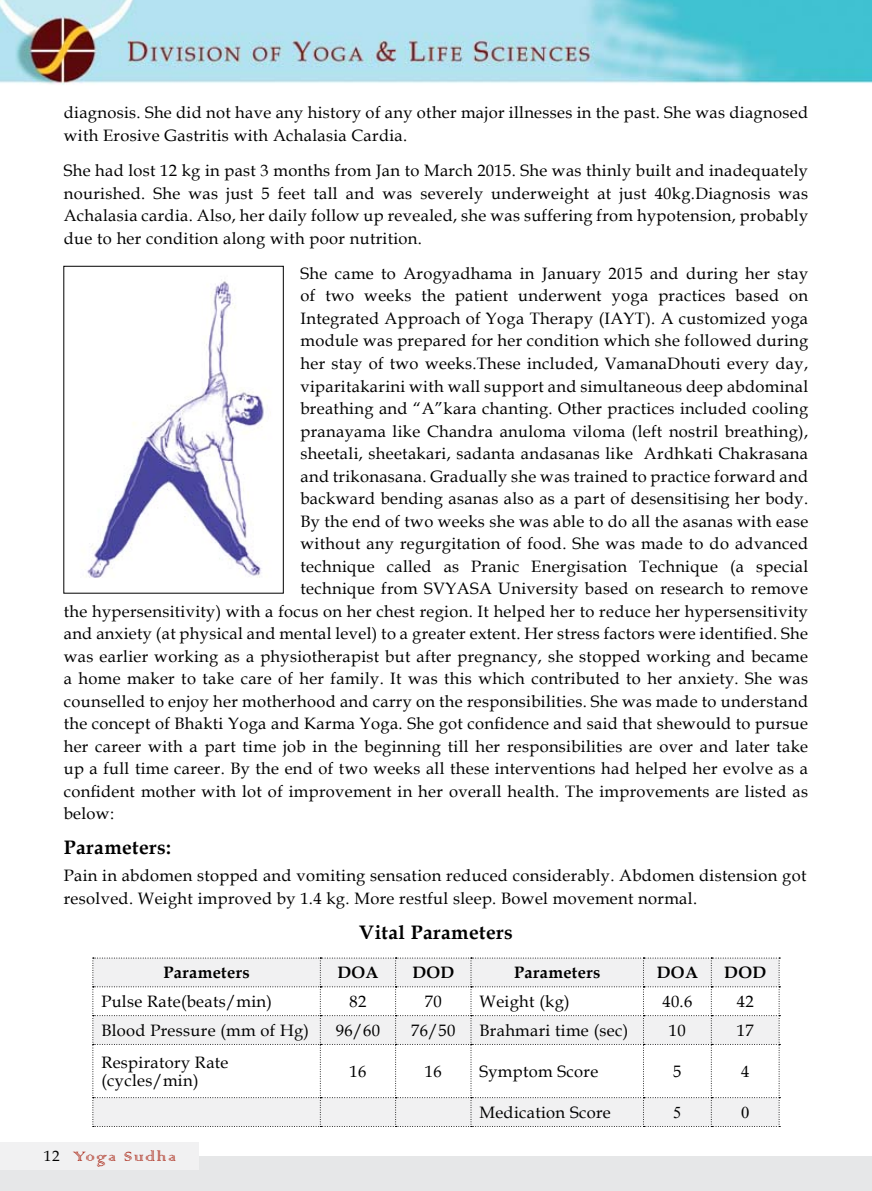
<style>
.page{position:relative;width:872px;height:1191px;background:#fff}
.page>*{position:absolute;margin:0;border:0;box-sizing:border-box;transform-origin:0 0}
.t1{font:700 19.5px "Book Antiqua";letter-spacing:.02em;color:#000}
.t2{font:18px "Colonna";letter-spacing:.1em;color:#ab2a1a}
.t3{font:16.5px/22.5px "Book Antiqua";letter-spacing:.02em;color:#000}
.t4{font:700 16.5px "Book Antiqua";letter-spacing:.02em;color:#000}
.t5{font:16.5px "Times New Roman";color:#000}
.t6{font:15px "Book Antiqua";color:#000}
.s1{font-family:"Book Antiqua";font-size:15px;color:#000}
</style>
<div class="page">
<img style="left:0;top:0;width:872px;height:594px">
<svg style="left:92px;top:957px;width:688px;height:170px"></svg>
<img style="left:66px;top:268px;width:215px;height:323px">
<div style="left:0;top:1156px;width:872px;height:35px;background:#e6e7e8"></div>
<div style="left:0;top:1142px;width:198px;height:27px;background:#f1f1f2"></div>
<p class="t3" style="left:64px;top:101px;width:745px">diagnosis. She did not have any history of any other major illnesses in the past. She was diagnosed with Erosive Gastritis with Achalasia Cardia.</p>
<p class="t3" style="left:64px;top:159px;width:746px;text-align:justify">She had lost 12 kg in past 3 months from Jan to March 2015. She was thinly built and inadequately nourished. She was just 5 feet tall and was severely underweight at just 40kg.Diagnosis was Achalasia cardia. Also, her daily follow up revealed, she was suffering from hypotension, probably due to her condition along with poor nutrition.</p>
<p class="t3" style="left:300px;top:262px;width:509px">She came to Arogyadhama in January 2015 and during her stay</p>
<p class="t3" style="left:300px;top:284px;width:509px">of two weeks the patient underwent yoga practices based on</p>
<p class="t3" style="left:300px;top:307px;width:509px">Integrated Approach of Yoga Therapy (IAYT). A customized yoga</p>
<p class="t3" style="left:300px;top:329px;width:509px">module was prepared for her condition which she followed during</p>
<p class="t3" style="left:300px;top:352px;width:509px">her stay of two weeks.These included, VamanaDhouti every day,</p>
<p class="t3" style="left:300px;top:374px;width:509px">viparitakarini with wall support and simultaneous deep abdominal</p>
<p class="t3" style="left:300px;top:397px;width:509px">breathing and “A”kara chanting. Other practices included cooling</p>
<p class="t3" style="left:300px;top:419px;width:509px">pranayama like Chandra anuloma viloma (left nostril breathing),</p>
<p class="t3" style="left:300px;top:442px;width:509px">sheetali, sheetakari, sadanta andasanas like Ardhkati Chakrasana</p>
<p class="t3" style="left:300px;top:464px;width:509px">and trikonasana. Gradually she was trained to practice forward and</p>
<p class="t3" style="left:300px;top:487px;width:509px">backward bending asanas also as a part of desensitising her body.</p>
<p class="t3" style="left:300px;top:509px;width:509px">By the end of two weeks she was able to do all the asanas with ease</p>
<p class="t3" style="left:300px;top:532px;width:509px">without any regurgitation of food. She was made to do advanced</p>
<p class="t3" style="left:300px;top:554px;width:509px">technique called as Pranic Energisation Technique (a special</p>
<p class="t3" style="left:300px;top:577px;width:509px">technique from SVYASA University based on research to remove</p>
<p class="t3" style="left:64px;top:599px;width:746px">the hypersensitivity) with a focus on her chest region. It helped her to reduce her hypersensitivity</p>
<p class="t3" style="left:64px;top:622px;width:746px">and anxiety (at physical and mental level) to a greater extent. Her stress factors were identified. She</p>
<p class="t3" style="left:64px;top:644px;width:746px">was earlier working as a physiotherapist but after pregnancy, she stopped working and became</p>
<p class="t3" style="left:64px;top:667px;width:746px">a home maker to take care of her family. It was this which contributed to her anxiety. She was</p>
<p class="t3" style="left:64px;top:689px;width:746px">counselled to enjoy her motherhood and carry on the responsibilities. She was made to understand</p>
<p class="t3" style="left:64px;top:712px;width:746px">the concept of Bhakti Yoga and Karma Yoga. She got confidence and said that shewould to pursue</p>
<p class="t3" style="left:64px;top:734px;width:746px">her career with a part time job in the beginning till her responsibilities are over and later take</p>
<p class="t3" style="left:64px;top:757px;width:745px">up a full time career. By the end of two weeks all these interventions had helped her evolve as a</p>
<p class="t3" style="left:64px;top:779px;width:746px">confident mother with lot of improvement in her overall health. The improvements are listed as</p>
<p class="t3" style="left:64px;top:802px;width:52px">below:</p>
<p class="t1" style="left:64px;top:834px;width:109px">Parameters:</p>
<p class="t3" style="left:64px;top:864px;width:744px">Pain in abdomen stopped and vomiting sensation reduced considerably. Abdomen distension got resolved. Weight improved by 1.4 kg. More restful sleep. Bowel movement normal.</p>
<p class="t1" style="left:359px;top:919px;width:155px">Vital Parameters</p>
<p class="t4" style="left:163px;top:961px;width:88px">Parameters</p>
<p class="t4" style="left:337px;top:961px;width:42px">DOA</p>
<p class="t4" style="left:412px;top:961px;width:43px">DOD</p>
<p class="t4" style="left:514px;top:961px;width:88px">Parameters</p>
<p class="t4" style="left:657px;top:961px;width:42px">DOA</p>
<p class="t4" style="left:724px;top:961px;width:43px">DOD</p>
<p class="t3" style="left:101px;top:990px;width:172px">Pulse Rate(beats/min)</p>
<p class="t3" style="left:349px;top:990px;width:18px">82</p>
<p class="t3" style="left:425px;top:990px;width:18px">70</p>
<p class="t3" style="left:479px;top:990px;width:92px">Weight (kg)</p>
<p class="t3" style="left:662px;top:990px;width:31px">40.6</p>
<p class="t3" style="left:736px;top:990px;width:18px">42</p>
<p class="t3" style="left:101px;top:1018px;width:209px">Blood Pressure (mm of Hg)</p>
<p class="t3" style="left:336px;top:1018px;width:46px">96/60</p>
<p class="t3" style="left:411px;top:1018px;width:46px">76/50</p>
<p class="t3" style="left:479px;top:1018px;width:150px">Brahmari time (sec)</p>
<p class="t3" style="left:669px;top:1018px;width:18px">10</p>
<p class="t3" style="left:736px;top:1018px;width:18px">17</p>
<p class="t3" style="left:101px;top:1053px;width:129px;line-height:18.1px">Respiratory Rate (cycles/min)</p>
<p class="t3" style="left:349px;top:1059px;width:18px">16</p>
<p class="t3" style="left:425px;top:1059px;width:18px">16</p>
<p class="t3" style="left:479px;top:1059px;width:120px">Symptom Score</p>
<p class="t3" style="left:673px;top:1059px;width:10px">5</p>
<p class="t3" style="left:741px;top:1059px;width:10px">4</p>
<p class="t3" style="left:479px;top:1100px;width:133px">Medication Score</p>
<p class="t5" style="left:673px;top:1100px;width:10px">5</p>
<p class="t5" style="left:741px;top:1100px;width:10px">0</p>
<p class="t2" style="left:44px;top:1145px;width:134px"><span class="s1">12</span> Yoga Sudha</p>
<p class="t6" style="left:52px;top:1145px;width:9px">4</p>
</div>
